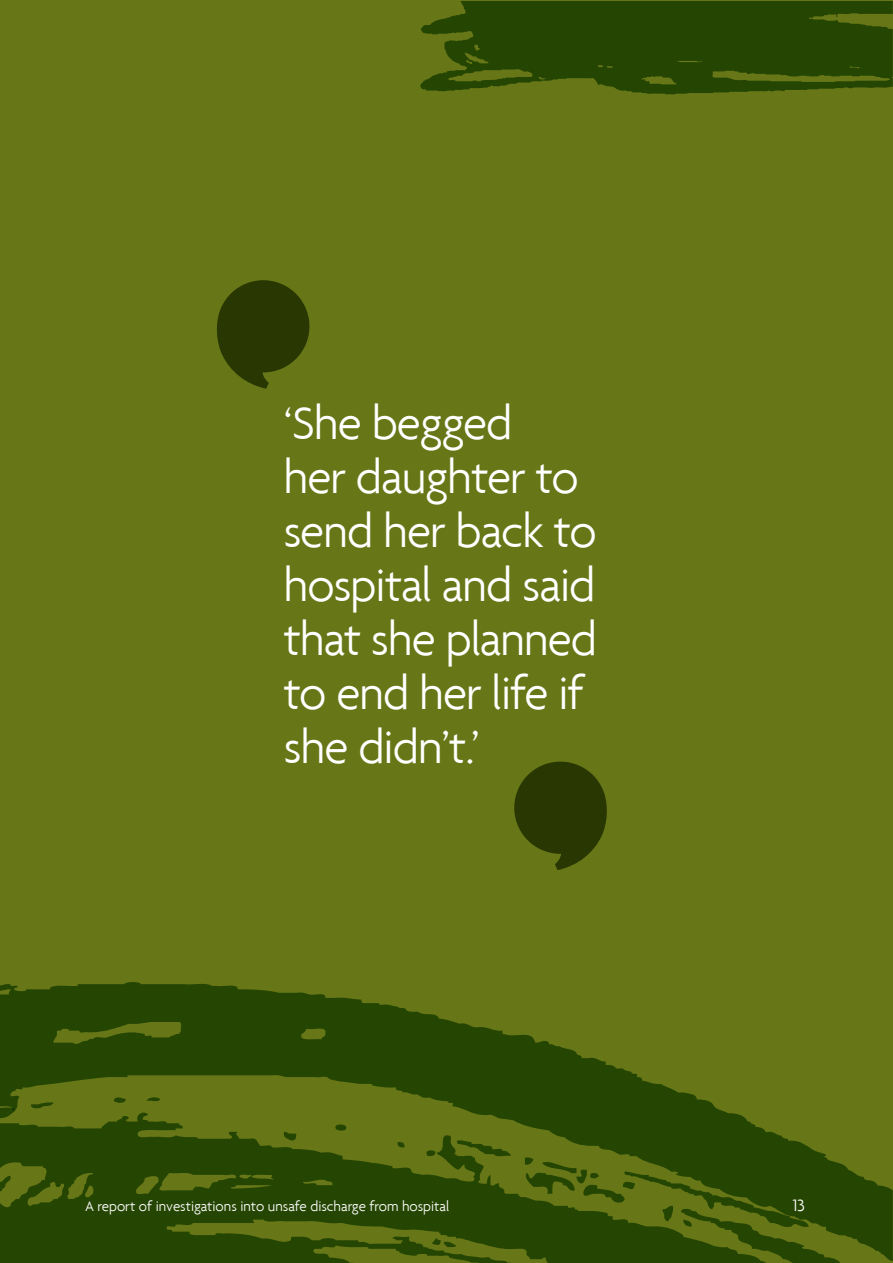
<style>
.page{position:relative;width:893px;height:1263px;background:#fff}
.page>*{position:absolute;margin:0;border:0;box-sizing:border-box;transform-origin:0 0}
.t1{font:300 49.5px/54px "Agenda";letter-spacing:-.02em;color:#fff}
.t2{font:300 18px "Agenda";color:#fff}
.t3{font:300 15px "Agenda";color:#fff}
</style>
<div class="page">
<div style="left:0;top:1px;width:893px;height:1262px;background:#677717"></div>
<svg style="left:0;top:982px;width:893px;height:279px;fill:#254603"></svg>
<svg style="left:0;top:1107px;width:16px;height:11px"></svg>
<svg style="left:524px;top:1157px;width:285px;height:70px"></svg>
<svg style="left:456px;top:1140px;width:55px;height:16px"></svg>
<svg style="left:425px;top:1150px;width:11px;height:6px"></svg>
<svg style="left:30px;top:1102px;width:24px;height:6px"></svg>
<svg style="left:419px;top:0;width:474px;height:94px"></svg>
<svg style="left:217px;top:280px;width:93px;height:109px"></svg>
<svg style="left:514px;top:761px;width:93px;height:109px"></svg>
<p class="t1" style="left:283px;top:396px;width:315px">‘She begged<br>her daughter to send her back to hospital and said that she planned to end her life if she didn’t.’</p>
<p class="t3" style="left:85px;top:1197px;width:366px">A report of investigations into unsafe discharge from hospital</p>
<p class="t2" style="left:793px;top:1195px;width:14px">13</p>
</div>
